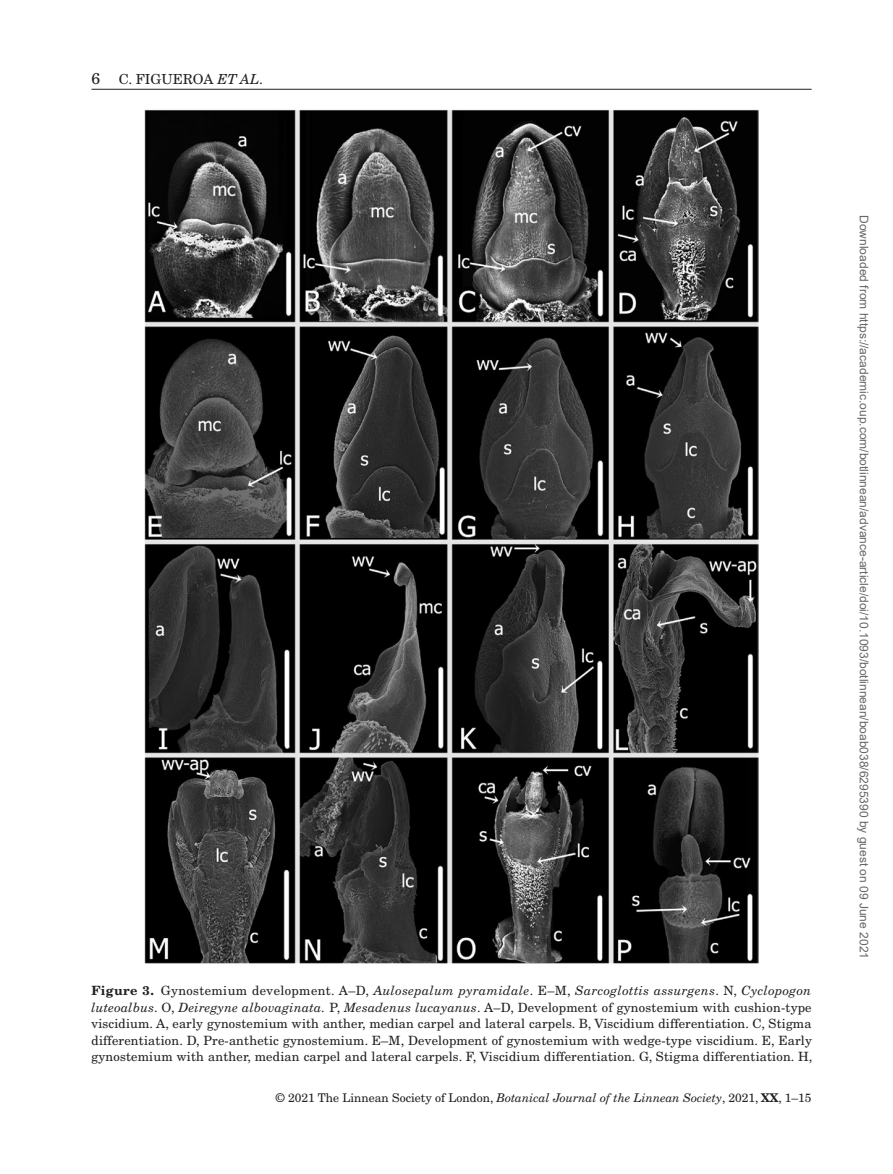
<style>
.page{position:relative;width:893px;height:1174px;background:#fff}
.page>*{position:absolute;margin:0;border:0;box-sizing:border-box;transform-origin:0 0}
.t1{font:13.8px "New Century Schlbk";color:#231f20}
.t2{font:12.75px/16.5px "New Century Schlbk";letter-spacing:.015em;color:#231f20;text-align:justify}
.t3{font:12px "Arial";color:#666}
.t4{font:12px "New Century Schlbk";color:#231f20}
.s1{font-size:15.75px}
.s2{font-style:italic}
.s3{font-weight:700}
</style>
<div class="page">
<hr style="left:92px;top:89px;width:720px;height:1px;background:#231f20">
<img style="left:145px;top:110px;width:613px;height:853px">
<p class="t1" style="left:92px;top:70px;width:173px"><span class="s1">6</span> C. FIGUEROA <span class="s2">ET AL</span>.</p>
<p class="t2" style="left:92px;top:982px;width:722px"><span class="s3">Figure 3.</span> Gynostemium development. A–D, <span class="s2">Aulosepalum pyramidale</span>. E–M, <span class="s2">Sarcoglottis assurgens</span>. N, <span class="s2">Cyclopogon luteoalbus</span>. O, <span class="s2">Deiregyne albovaginata.</span> P, <span class="s2">Mesadenus lucayanus</span>. A–D, Development of gynostemium with cushion-type viscidium. A, early gynostemium with anther, median carpel and lateral carpels. B, Viscidium differentiation. C, Stigma differentiation. D, Pre-anthetic gynostemium. E–M, Development of gynostemium with wedge-type viscidium. E, Early gynostemium with anther, median carpel and lateral carpels. F, Viscidium differentiation. G, Stigma differentiation. H,</p>
<p class="t4" style="left:276px;top:1090px;width:537px">© 2021 The Linnean Society of London, <span class="s2">Botanical Journal of the Linnean Society</span>, 2021, <span class="s3">XX</span>, 1–15</p>
<p class="t3" style="left:868px;top:215px;width:745px;rotate:90deg">Downloaded from https://academic.oup.com/botlinnean/advance-article/doi/10.1093/botlinnean/boab038/6295390 by guest on 09 June 2021</p>
</div>
